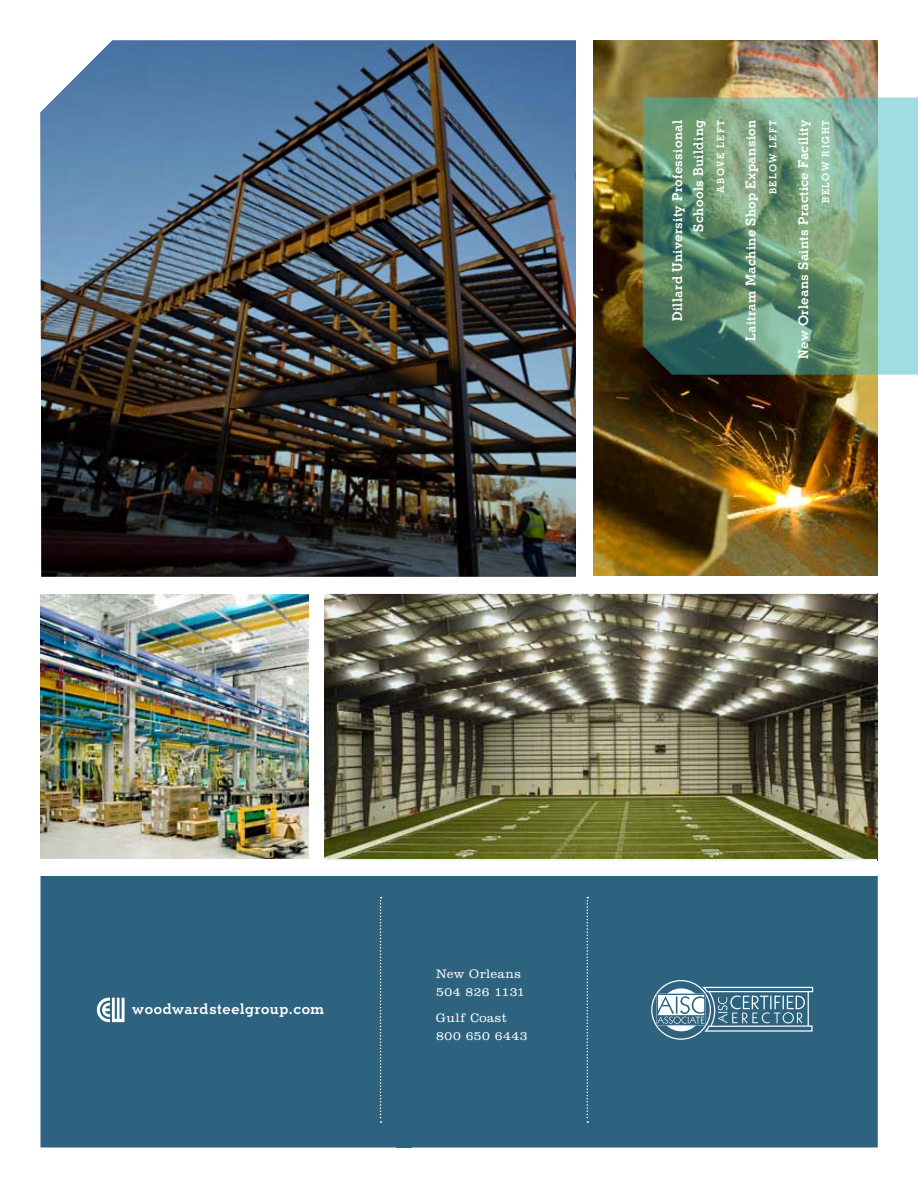
<style>
.page{position:relative;width:918px;height:1188px;background:#fff}
.page>*{position:absolute;margin:0;border:0;box-sizing:border-box;transform-origin:0 0}
.t1{font:700 14.85px "Stymie BT";color:#fff}
.t2{font:700 13.5px/21px "Stymie BT";letter-spacing:.025em;color:#fff;text-align:right}
.t3{font:300 12.75px/18px "Clarendon";letter-spacing:.04em;color:#fff}
.t4{font:700 9.75px "Stymie BT";letter-spacing:.16em;color:#fff}
</style>
<div class="page">
<img style="left:593px;top:40px;width:285px;height:536px">
<img style="left:41px;top:40px;width:535px;height:537px">
<div style="left:40px;top:876px;width:838px;height:272px;background:#2d637f"></div>
<img style="left:40px;top:594px;width:269px;height:265px">
<svg style="left:643px;top:97px;width:275px;height:278px;background:#72a086"></svg>
<img style="left:325px;top:593px;width:553px;height:267px">
<svg style="left:380px;top:897px;width:2px;height:226px"></svg>
<svg style="left:587px;top:897px;width:1px;height:226px"></svg>
<svg style="left:97px;top:998px;width:28px;height:24px"></svg>
<svg style="left:651px;top:980px;width:162px;height:60px;background:#61899e"></svg>
<p class="t2" style="left:667px;top:321px;width:203px;rotate:-90deg">Dillard University Professional<br>Schools Building</p>
<p class="t4" style="left:715px;top:193px;width:74px;rotate:-90deg">above left</p>
<p class="t2" style="left:740px;top:341px;width:222px;rotate:-90deg">Laitram Machine Shop Expansion</p>
<p class="t4" style="left:767px;top:194px;width:76px;rotate:-90deg">Below left</p>
<p class="t2" style="left:793px;top:359px;width:240px;rotate:-90deg">New Orleans Saints Practice Facility</p>
<p class="t4" style="left:820px;top:203px;width:85px;rotate:-90deg">below right</p>
<p class="t1" style="left:132px;top:1000px;width:194px">woodwardsteelgroup.com</p>
<p class="t3" style="left:436px;top:965px;width:90px">New Orleans<br>504 826 1131</p>
<p class="t3" style="left:436px;top:1008px;width:93px">Gulf Coast<br>800 650 6443</p>
</div>
